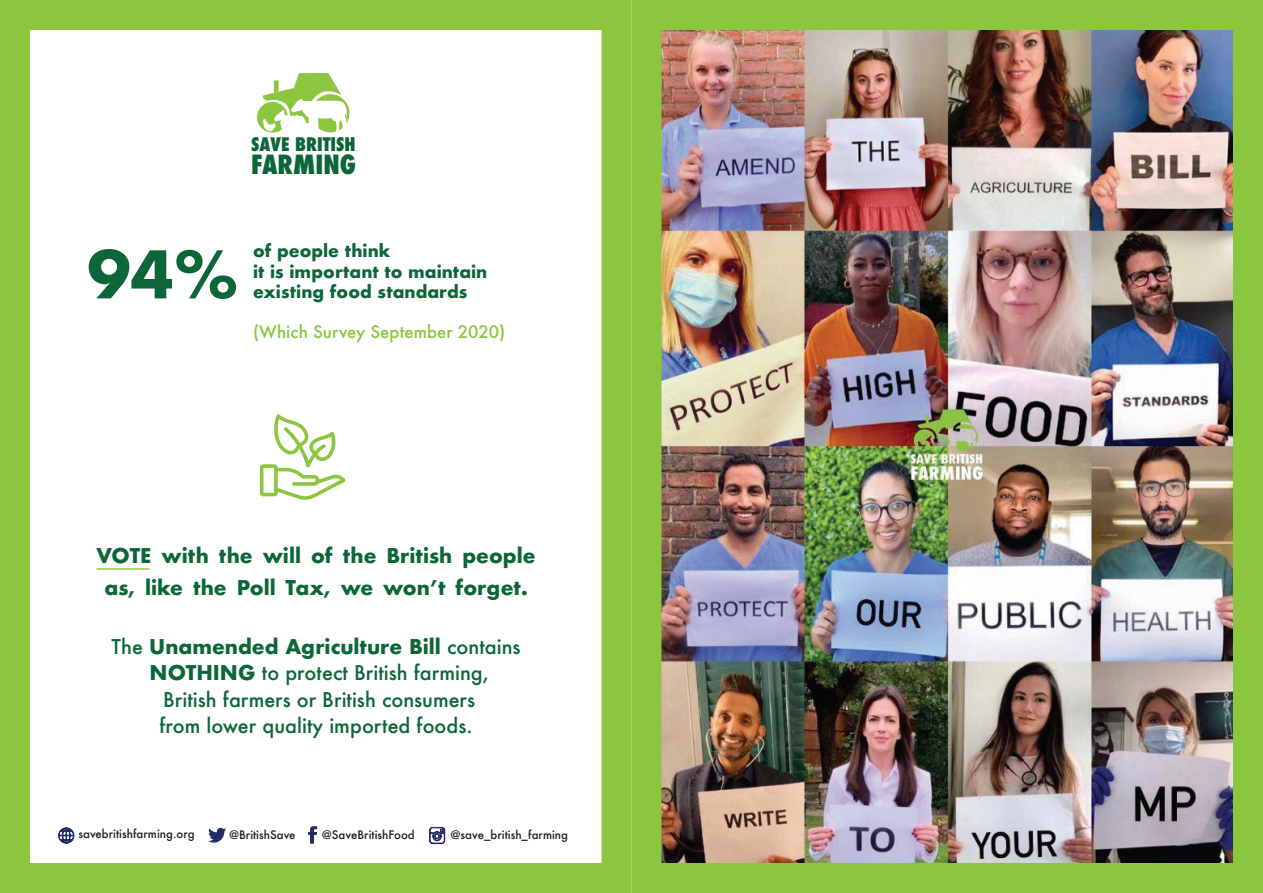
<style>
.page{position:relative;width:1263px;height:893px;background:#fff}
.page>*{position:absolute;margin:0;border:0;box-sizing:border-box;transform-origin:0 0}
.t1{font:700 63.75px "Futura";color:#0c6638}
.t2{font:800 condensed 25.8px "Futura";color:#0c6638}
.t3{font:500 19.8px/26.5px "Futura";color:#0c6638;text-align:center}
.t4{font:700 19.8px "Futura";color:#0c6638}
.t5{font:800 condensed 18.15px "Futura";color:#0c6638}
.t6{font:700 16.8px/20.1px "Futura";color:#0c6638}
.t7{font:500 16.8px "Futura";color:#8bc63e}
.t8{font:500 11.4px "Futura";color:#231f20}
.s1{font-weight:700}
</style>
<div class="page">
<svg style="left:259px;top:414px;width:87px;height:86px"></svg>
<div style="left:0;top:0;width:631px;height:893px;border:30px solid #8bc63e"></div>
<img style="left:662px;top:31px;width:570px;height:831px">
<div style="left:631px;top:0;width:632px;height:893px;border:30px solid #8bc63e"></div>
<svg style="left:257px;top:73px;width:92px;height:60px"></svg>
<hr style="left:97px;top:568px;width:53px;height:2px;background:#8bc63e">
<svg style="left:208px;top:827px;width:18px;height:16px"></svg>
<svg style="left:429px;top:827px;width:16px;height:17px"></svg>
<svg style="left:58px;top:828px;width:16px;height:15px"></svg>
<svg style="left:308px;top:826px;width:9px;height:18px"></svg>
<p class="t5" style="left:251px;top:132px;width:106px">SAVE BRITISH</p>
<h2 class="t2" style="left:251px;top:147px;width:106px">FARMING</h2>
<h1 class="t1" style="left:87px;top:228px;width:153px">94%</h1>
<p class="t6" style="left:253px;top:241px;width:236px">of people think<br>it is important to maintain existing food standards</p>
<p class="t7" style="left:253px;top:320px;width:254px">(Which Survey September 2020(</p>
<p class="t4" style="left:97px;top:541px;width:56px">VOTE</p>
<p class="t4" style="left:162px;top:541px;width:49px">with</p>
<p class="t4" style="left:219px;top:541px;width:35px">the</p>
<p class="t4" style="left:263px;top:541px;width:40px">will</p>
<p class="t4" style="left:311px;top:541px;width:23px">of</p>
<p class="t4" style="left:343px;top:541px;width:35px">the</p>
<p class="t4" style="left:386px;top:541px;width:67px">British</p>
<p class="t4" style="left:462px;top:541px;width:75px">people</p>
<p class="t4" style="left:455px;top:573px;width:74px">forget.</p>
<p class="t4" style="left:145px;top:573px;width:40px">like</p>
<p class="t4" style="left:193px;top:573px;width:35px">the</p>
<p class="t4" style="left:237px;top:573px;width:41px">Poll</p>
<p class="t4" style="left:286px;top:573px;width:47px">Tax,</p>
<p class="t4" style="left:383px;top:573px;width:64px">won t’</p>
<p class="t4" style="left:104px;top:573px;width:32px">as,</p>
<p class="t3" style="left:112px;top:633px;width:410px">The <span class="s1">Unamended Agriculture Bill</span> contains <span class="s1">NOTHING</span> to protect British farming,<br>British farmers or British consumers<br>from lower quality imported foods.</p>
<p class="t4" style="left:341px;top:573px;width:34px">we</p>
<p class="t8" style="left:78px;top:826px;width:118px">savebritishfarming.org</p>
<p class="t8" style="left:229px;top:827px;width:68px">@BritishSave</p>
<p class="t8" style="left:322px;top:827px;width:94px">@SaveBritishFood</p>
<p class="t8" style="left:450px;top:827px;width:119px">@save_british_farming</p>
</div>
